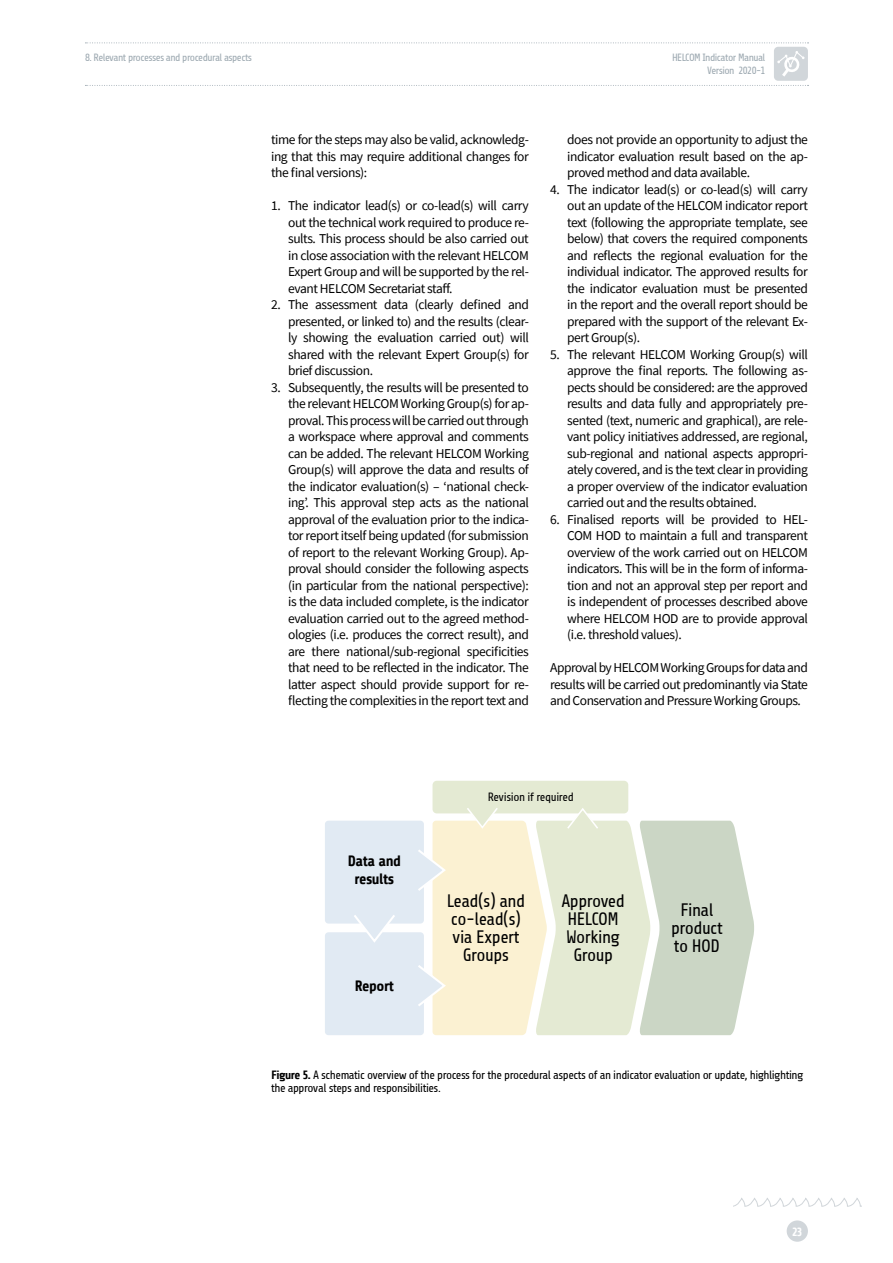
<style>
.page{position:relative;width:893px;height:1263px;background:#fff}
.page>*{position:absolute;margin:0;border:0;box-sizing:border-box;transform-origin:0 0}
.Body{font:18px/18px "Share";letter-spacing:-.03em;color:#000;text-align:center}
.Body-2{font:700 15px/18px "Share";letter-spacing:-.03em;color:#000;text-align:center}
.Body-3{font:13.5px/16.5px "Source Sans Pro";letter-spacing:-.03em;color:#000;text-align:justify}
.Body-4{font:12px/13.5px "Share";letter-spacing:-.04em;color:#000}
.t1{font:700 12px "Share";color:#fff}
.t2{font:10.5px/12.6px "Share";letter-spacing:-.05em;color:#9da9b1;text-align:right}
.s1{font-weight:700}
</style>
<div class="page">
<div style="left:787px;top:1220px;width:21px;height:22px;background:#d1d6da;border-radius:50%"></div>
<svg style="left:733px;top:1198px;width:128px;height:9px"></svg>
<svg style="left:85px;top:43px;width:723px;height:1px"></svg>
<svg style="left:85px;top:85px;width:723px;height:1px"></svg>
<div style="left:774px;top:47px;width:34px;height:34px;background:#d1d6da;border-radius:4px"></div>
<svg style="left:777px;top:51px;width:27px;height:26px"></svg>
<div style="left:325px;top:821px;width:99px;height:102px;background:#e1eaf3;border-radius:4px"></div>
<div style="left:325px;top:932px;width:99px;height:103px;background:#e1eaf3;border-radius:4px"></div>
<div style="left:433px;top:781px;width:195px;height:32px;background:#e4ead3;border-radius:4px"></div>
<svg style="left:416px;top:806px;width:338px;height:229px"></svg>
<svg style="left:352px;top:915px;width:45px;height:28px"></svg>
<p class="t2" style="left:85px;top:52px;width:169px">8. Relevant processes and procedural aspects</p>
<p class="t2" style="left:672px;top:52px;width:95px">HELCOM Indicator Manual<br>Version 2020-1</p>
<p class="Body-3" style="left:271px;top:131px;width:259px">time for the steps may also be valid, acknowledg&shy;ing that this may require additional changes for the final versions):</p>
<p class="Body-3" style="left:288px;top:197px;width:242px;text-indent:-17px">1. The indicator lead(s) or co-lead(s) will carry out the technical work required to produce re&shy;sults. This process should be also carried out in close association with the relevant HELCOM Expert Group and will be supported by the rel&shy;evant HELCOM Secretariat staff.</p>
<p class="Body-3" style="left:288px;top:296px;width:242px;text-indent:-17px">2. The assessment data (clearly defined and presented, or linked to) and the results (clear&shy;ly showing the evaluation carried out) will shared with the relevant Expert Group(s) for brief discussion.</p>
<p class="Body-3" style="left:288px;top:379px;width:242px;text-indent:-17px">3. Subsequently, the results will be presented to the relevant HELCOM Working Group(s) for ap&shy;proval. This process will be carried out through a workspace where approval and comments can be added. The relevant HELCOM Working Group(s) will approve the data and results of the indicator evaluation(s) – ‘national check&shy;ing’. This approval step acts as the national approval of the evaluation prior to the indica&shy;tor report itself being updated (for submission of report to the relevant Working Group). Ap&shy;proval should consider the following aspects (in particular from the national perspective): is the data included complete, is the indicator evaluation carried out to the agreed method&shy;ologies (i.e. produces the correct result), and are there national/sub-regional specificities that need to be reflected in the indicator. The latter aspect should provide support for re&shy;flecting the complexities in the report text and</p>
<p class="Body-3" style="left:567px;top:131px;width:242px">does not provide an opportunity to adjust the indicator evaluation result based on the ap&shy;proved method and data available.</p>
<p class="Body-3" style="left:567px;top:181px;width:242px;text-indent:-17px">4. The indicator lead(s) or co-lead(s) will carry out an update of the HELCOM indicator report text (following the appropriate template, see below) that covers the required components and reflects the regional evaluation for the individual indicator. The approved results for the indicator evaluation must be presented in the report and the overall report should be prepared with the support of the relevant Ex&shy;pert Group(s).</p>
<p class="Body-3" style="left:567px;top:346px;width:242px;text-indent:-17px">5. The relevant HELCOM Working Group(s) will approve the final reports. The following as&shy;pects should be considered: are the approved results and data fully and appropriately pre&shy;sented (text, numeric and graphical), are rele&shy;vant policy initiatives addressed, are regional, sub-regional and national aspects appropri&shy;ately covered, and is the text clear in providing a proper overview of the indicator evaluation carried out and the results obtained.</p>
<p class="Body-3" style="left:567px;top:511px;width:242px;text-indent:-17px">6. Finalised reports will be provided to HEL-COM HOD to maintain a full and transparent overview of the work carried out on HELCOM indicators. This will be in the form of informa&shy;tion and not an approval step per report and is independent of processes described above where HELCOM HOD are to provide approval (i.e. threshold values).</p>
<p class="Body-3" style="left:550px;top:659px;width:259px">Approval by HELCOM Working Groups for data and results will be carried out predominantly via State and Conservation and Pressure Working Groups.</p>
<p class="Body-2" style="left:348px;top:852px;width:55px">Data and results</p>
<p class="Body-2" style="left:355px;top:977px;width:41px">Report</p>
<p class="Body-4" style="left:488px;top:791px;width:88px">Revision if required</p>
<p class="Body" style="left:447px;top:893px;width:80px">Lead(s) and co-lead(s) via Expert<br>Groups</p>
<p class="Body" style="left:561px;top:893px;width:65px">Approved</p>
<p class="Body" style="left:568px;top:911px;width:53px">HELCOM</p>
<p class="Body" style="left:566px;top:929px;width:55px">Working</p>
<p class="Body" style="left:573px;top:947px;width:41px">Group</p>
<p class="Body" style="left:680px;top:902px;width:35px">Final</p>
<p class="Body" style="left:671px;top:920px;width:53px">product</p>
<p class="Body" style="left:674px;top:938px;width:48px">to HOD</p>
<p class="Body-4" style="left:271px;top:1068px;width:534px"><span class="s1">Figure 5.</span> A schematic overview of the process for the procedural aspects of an indicator evaluation or update, highlighting the approval steps and responsibilities.</p>
<p class="t1" style="left:792px;top:1225px;width:12px">23</p>
</div>
